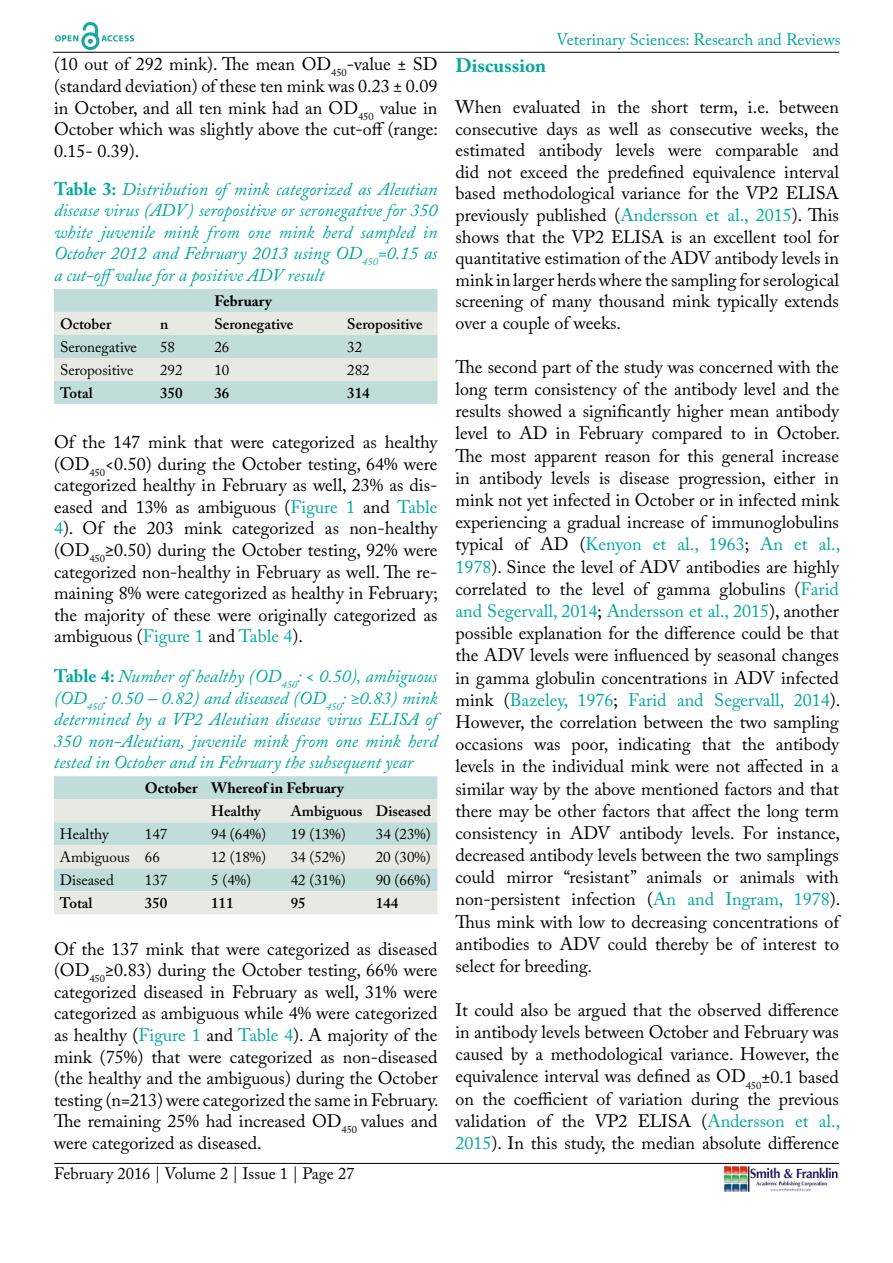
<style>
.page{position:relative;width:893px;height:1263px;background:#fff}
.page>*{position:absolute;margin:0;border:0;box-sizing:border-box;transform-origin:0 0}
.t1{font:700 19.5px "Adobe Caslon Pro";color:#00a79e}
.t2{font:18px/22.2px "Adobe Caslon Pro";color:#000;text-align:justify}
.t3{font:italic 18px/21.6px "Adobe Caslon Pro";color:#00a79e;text-align:justify}
.t4{font:16.5px "Adobe Caslon Pro";color:#00a79e}
.t5{font:16.5px "Adobe Caslon Pro";color:#000}
.t6{font:15px "Adobe Caslon Pro";color:#000}
.t7{font:600 15px "Adobe Caslon Pro";color:#000}
.t8{font:700 15px "Adobe Caslon Pro";color:#000}
.s1{font-weight:700;font-style:normal}
.s2{color:#00a79e}
</style>
<div class="page">
<hr style="left:53px;top:52px;width:786px;height:1px;background:#000">
<hr style="left:54px;top:1163px;width:785px;height:1px;background:#000">
<img style="left:724px;top:1167px;width:113px;height:24px">
<img style="left:55px;top:23px;width:79px;height:27px">
<svg style="left:54px;top:289px;width:383px;height:115px;background:#d0e1de"></svg>
<svg style="left:54px;top:776px;width:383px;height:138px;background:#d4e3df"></svg>
<p class="t2" style="left:54px;top:53px;width:385px;line-height:21.6px">(10 out of 292 mink). The mean OD<sub>450</sub>-value ± SD (standard deviation) of these ten mink was 0.23 ± 0.09 in October, and all ten mink had an OD<sub>450</sub> value in October which was slightly above the cut-off (range:<br>0.15- 0.39).</p>
<p class="t3" style="left:54px;top:178px;width:385px"><span class="s1">Table 3:</span> Distribution of mink categorized as Aleutian disease virus (ADV) seropositive or seronegative for 350 white juvenile mink from one mink herd sampled in October 2012 and February 2013 using OD<sub>450</sub>=0.15 as a cut-offvalue for a positive ADV result</p>
<p class="t8" style="left:214px;top:292px;width:59px">February</p>
<p class="t7" style="left:60px;top:315px;width:53px">October</p>
<p class="t7" style="left:160px;top:315px;width:10px">n</p>
<p class="t7" style="left:214px;top:315px;width:81px">Seronegative</p>
<p class="t7" style="left:347px;top:315px;width:77px">Seropositive</p>
<p class="t6" style="left:60px;top:338px;width:78px">Seronegative</p>
<p class="t6" style="left:160px;top:338px;width:16px">58</p>
<p class="t6" style="left:214px;top:338px;width:16px">26</p>
<p class="t6" style="left:347px;top:338px;width:16px">32</p>
<p class="t6" style="left:60px;top:361px;width:75px">Seropositive</p>
<p class="t6" style="left:160px;top:361px;width:24px">292</p>
<p class="t6" style="left:214px;top:361px;width:16px">10</p>
<p class="t6" style="left:347px;top:361px;width:24px">282</p>
<p class="t7" style="left:60px;top:384px;width:34px">Total</p>
<p class="t7" style="left:160px;top:384px;width:24px">350</p>
<p class="t7" style="left:214px;top:384px;width:16px">36</p>
<p class="t7" style="left:347px;top:384px;width:24px">314</p>
<p class="t2" style="left:54px;top:431px;width:385px;line-height:21.6px">Of the 147 mink that were categorized as healthy (OD<sub>450</sub>&lt;0.50) during the October testing, 64% were categorized healthy in February as well, 23% as dis&shy;eased and 13% as ambiguous (<span class="s2">Figure 1</span> and <span class="s2">Table 4</span>). Of the 203 mink categorized as non-healthy (OD<sub>450</sub>≥0.50) during the October testing, 92% were categorized non-healthy in February as well. The re&shy;maining 8% were categorized as healthy in February; the majority of these were originally categorized as ambiguous (<span class="s2">Figure 1</span> and <span class="s2">Table 4</span>).</p>
<p class="t3" style="left:54px;top:665px;width:385px"><span class="s1">Table 4:</span> Number of healthy (OD<sub>450</sub>: &lt; 0.50), ambiguous (OD<sub>450</sub>: 0.50 – 0.82) and diseased (OD<sub>450</sub>: ≥0.83) mink determined by a VP2 Aleutian disease virus ELISA of 350 non-Aleutian, juvenile mink from one mink herd tested in October and in February the subsequent year</p>
<p class="t8" style="left:145px;top:779px;width:200px">October Whereof in February</p>
<p class="t7" style="left:211px;top:802px;width:51px">Healthy</p>
<p class="t7" style="left:291px;top:802px;width:142px">Ambiguous Diseased</p>
<p class="t6" style="left:60px;top:825px;width:50px">Healthy</p>
<p class="t6" style="left:145px;top:825px;width:24px">147</p>
<p class="t6" style="left:211px;top:825px;width:56px">94 (64%)</p>
<p class="t6" style="left:291px;top:825px;width:56px">19 (13%)</p>
<p class="t6" style="left:376px;top:825px;width:56px">34 (23%)</p>
<p class="t6" style="left:60px;top:848px;width:101px">Ambiguous 66</p>
<p class="t6" style="left:211px;top:848px;width:56px">12 (18%)</p>
<p class="t6" style="left:291px;top:848px;width:56px">34 (52%)</p>
<p class="t6" style="left:376px;top:848px;width:56px">20 (30%)</p>
<p class="t6" style="left:60px;top:871px;width:55px">Diseased</p>
<p class="t6" style="left:145px;top:871px;width:24px">137</p>
<p class="t6" style="left:211px;top:871px;width:41px">5 (4%)</p>
<p class="t6" style="left:291px;top:871px;width:56px">42 (31%)</p>
<p class="t6" style="left:376px;top:871px;width:56px">90 (66%)</p>
<p class="t7" style="left:60px;top:894px;width:34px">Total</p>
<p class="t7" style="left:145px;top:894px;width:24px">350</p>
<p class="t7" style="left:211px;top:894px;width:24px">111</p>
<p class="t7" style="left:291px;top:894px;width:16px">95</p>
<p class="t7" style="left:376px;top:894px;width:24px">144</p>
<p class="t2" style="left:54px;top:937px;width:386px;line-height:21.6px">Of the 137 mink that were categorized as diseased (OD<sub>450</sub>≥0.83) during the October testing, 66% were categorized diseased in February as well, 31% were categorized as ambiguous while 4% were categorized as healthy (<span class="s2">Figure 1</span> and <span class="s2">Table 4</span>). A majority of the mink (75%) that were categorized as non-diseased (the healthy and the ambiguous) during the October testing (n=213) were categorized the same in February.<br>The remaining 25% had increased OD<sub>450</sub> values and were categorized as diseased.</p>
<p class="t5" style="left:54px;top:1164px;width:302px">February 2016 | Volume 2 | Issue 1 | Page 27</p>
<p class="t4" style="left:556px;top:30px;width:286px">Veterinary Sciences: Research and Reviews</p>
<p class="t1" style="left:455px;top:53px;width:92px">Discussion</p>
<p class="t2" style="left:455px;top:96px;width:385px;line-height:21.6px">When evaluated in the short term, i.e. between consecutive days as well as consecutive weeks, the estimated antibody levels were comparable and did not exceed the predefined equivalence interval based methodological variance for the VP2 ELISA previously published (<span class="s2">Andersson et al., 2015</span>). This shows that the VP2 ELISA is an excellent tool for quantitative estimation of the ADV antibody levels in mink in larger herds where the sampling for serological screening of many thousand mink typically extends over a couple of weeks.</p>
<p class="t2" style="left:455px;top:355px;width:386px">The second part of the study was concerned with the long term consistency of the antibody level and the results showed a significantly higher mean antibody level to AD in February compared to in October.<br>The most apparent reason for this general increase in antibody levels is disease progression, either in mink not yet infected in October or in infected mink experiencing a gradual increase of immunoglobulins typical of AD (<span class="s2">Kenyon et al., 1963</span>; <span class="s2">An et al., 1978</span>). Since the level of ADV antibodies are highly correlated to the level of gamma globulins (<span class="s2">Farid and Segervall, 2014</span>; <span class="s2">Andersson et al., 2015</span>), another possible explanation for the difference could be that the ADV levels were influenced by seasonal changes in gamma globulin concentrations in ADV infected mink (<span class="s2">Bazeley, 1976</span>; <span class="s2">Farid and Segervall, 2014</span>).<br>However, the correlation between the two sampling occasions was poor, indicating that the antibody levels in the individual mink were not affected in a similar way by the above mentioned factors and that there may be other factors that affect the long term consistency in ADV antibody levels. For instance, decreased antibody levels between the two samplings could mirror “resistant” animals or animals with non-persistent infection (<span class="s2">An and Ingram, 1978</span>).<br>Thus mink with low to decreasing concentrations of antibodies to ADV could thereby be of interest to select for breeding.</p>
<p class="t2" style="left:455px;top:998px;width:386px">It could also be argued that the observed difference in antibody levels between October and February was caused by a methodological variance. However, the equivalence interval was defined as OD<sub>450</sub>±0.1 based on the coefficient of variation during the previous validation of the VP2 ELISA (<span class="s2">Andersson et al., 2015</span>). In this study, the median absolute difference</p>
</div>
